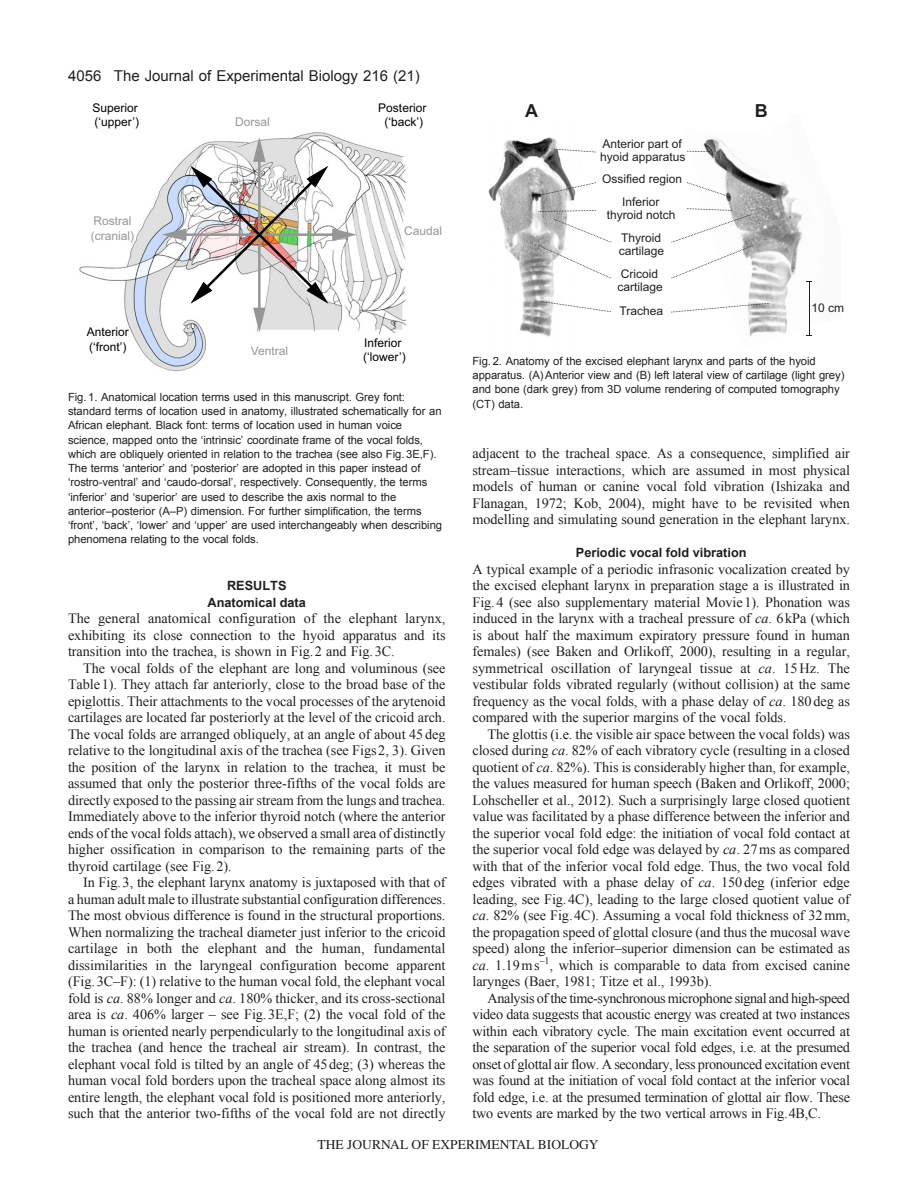
<style>
.page{position:relative;width:918px;height:1188px;background:#fff}
.page>*{position:absolute;margin:0;border:0;box-sizing:border-box;transform-origin:0 0}
.t1{font:700 18px "Arial";color:#231f20}
.t2{font:15px "Arial";color:#231f20}
.t3{font:14.25px/16.5px "Times New Roman";letter-spacing:-.005em;color:#231f20;text-align:justify}
.t4{font:13.5px "Times";color:#231f20}
.t5{font:700 12.75px/16.5px "Arial";color:#231f20;text-align:center}
.t6{font:12px/12.9px "Arial";color:#231f20}
.t7{font:12px/14.4px "Arial";color:#000}
.t8{font:12px/14.4px "Arial";color:#969696}
.t9{font:11.25px/14.2px "Arial";letter-spacing:-.005em;color:#231f20}
.s1{font-style:italic}
</style>
<div class="page">
<img style="left:79px;top:132px;width:327px;height:240px">
<img style="left:687px;top:138px;width:115px;height:199px">
<img style="left:488px;top:137px;width:87px;height:200px">
<svg style="left:552px;top:149px;width:44px;height:4px"></svg>
<svg style="left:538px;top:219px;width:73px;height:60px"></svg>
<svg style="left:540px;top:301px;width:71px;height:11px"></svg>
<svg style="left:687px;top:151px;width:23px;height:1px"></svg>
<svg style="left:671px;top:303px;width:98px;height:10px"></svg>
<svg style="left:538px;top:210px;width:58px;height:2px"></svg>
<svg style="left:671px;top:208px;width:82px;height:71px"></svg>
<svg style="left:538px;top:182px;width:58px;height:14px"></svg>
<svg style="left:687px;top:182px;width:40px;height:14px"></svg>
<hr style="left:809px;top:282px;width:1px;height:53px;background:#231f20">
<svg style="left:162px;top:137px;width:195px;height:195px"></svg>
<p class="t2" style="left:68px;top:67px;width:35px">4056</p>
<p class="t2" style="left:114px;top:67px;width:307px">The Journal of Experimental Biology 216 (21)</p>
<p class="t7" style="left:93px;top:102px;width:48px">Superior (‘upper’)</p>
<p class="t8" style="left:235px;top:116px;width:36px">Dorsal</p>
<p class="t7" style="left:378px;top:102px;width:50px;text-align:center">Posterior (‘back’)</p>
<p class="t8" style="left:91px;top:215px;width:45px">Rostral (cranial)</p>
<p class="t8" style="left:404px;top:225px;width:40px">Caudal</p>
<p class="t7" style="left:87px;top:326px;width:44px">Anterior (‘front’)</p>
<p class="t7" style="left:363px;top:336px;width:44px">Inferior (‘lower’)</p>
<p class="t8" style="left:251px;top:345px;width:39px">Ventral</p>
<p class="t9" style="left:68px;top:390px;width:376px">Fig. 1. Anatomical location terms used in this manuscript. Grey font: standard terms of location used in anatomy, illustrated schematically for an African elephant. Black font: terms of location used in human voice science, mapped onto the ‘intrinsic’ coordinate frame of the vocal folds, which are obliquely oriented in relation to the trachea (see also Fig. 3E,F).<br>The terms ‘anterior’ and ‘posterior’ are adopted in this paper instead of ‘rostro-ventral’ and ‘caudo-dorsal’, respectively. Consequently, the terms ‘inferior’ and ‘superior’ are used to describe the axis normal to the anterior–posterior (A–P) dimension. For further simplification, the terms ‘front’, ‘back’, ‘lower’ and ‘upper’ are used interchangeably when describing phenomena relating to the vocal folds.</p>
<p class="t5" style="left:208px;top:578px;width:100px">RESULTS<br>Anatomical data</p>
<p class="t3" style="left:68px;top:610px;width:379px">The general anatomical configuration of the elephant larynx, exhibiting its close connection to the hyoid apparatus and its transition into the trachea, is shown in Fig.2 and Fig.3C.</p>
<p class="t3" style="left:68px;top:660px;width:379px;text-indent:15px">The vocal folds of the elephant are long and voluminous (see Table1). They attach far anteriorly, close to the broad base of the epiglottis. Their attachments to the vocal processes of the arytenoid cartilages are located far posteriorly at the level of the cricoid arch.<br>The vocal folds are arranged obliquely, at an angle of about 45deg relative to the longitudinal axis of the trachea (see Figs2, 3). Given the position of the larynx in relation to the trachea, it must be assumed that only the posterior three-fifths of the vocal folds are directly exposed to the passing air stream from the lungs and trachea.<br>Immediately above to the inferior thyroid notch (where the anterior ends of the vocal folds attach), we observed a small area of distinctly higher ossification in comparison to the remaining parts of the thyroid cartilage (see Fig.2).</p>
<p class="t3" style="left:68px;top:874px;width:379px;text-indent:15px">In Fig.3, the elephant larynx anatomy is juxtaposed with that of a human adult male to illustrate substantial configuration differences.<br>The most obvious difference is found in the structural proportions.<br>When normalizing the tracheal diameter just inferior to the cricoid cartilage in both the elephant and the human, fundamental dissimilarities in the laryngeal configuration become apparent (Fig.3C–F): (1) relative to the human vocal fold, the elephant vocal fold is <span class="s1">ca</span>. 88% longer and <span class="s1">ca</span>. 180% thicker, and its cross-sectional area is <span class="s1">ca</span>. 406% larger – see Fig.3E,F; (2) the vocal fold of the human is oriented nearly perpendicularly to the longitudinal axis of the trachea (and hence the tracheal air stream). In contrast, the elephant vocal fold is tilted by an angle of 45deg; (3) whereas the human vocal fold borders upon the tracheal space along almost its entire length, the elephant vocal fold is positioned more anteriorly, such that the anterior two-fifths of the vocal fold are not directly</p>
<p class="t1" style="left:525px;top:100px;width:14px">A</p>
<p class="t1" style="left:755px;top:100px;width:14px">B</p>
<p class="t6" style="left:600px;top:139px;width:87px">Anterior part of hyoid apparatus</p>
<p class="t6" style="left:602px;top:174px;width:82px">Ossified region</p>
<p class="t6" style="left:607px;top:197px;width:70px;text-align:center">Inferior thyroid notch</p>
<p class="t6" style="left:619px;top:233px;width:47px">Thyroid cartilage</p>
<p class="t6" style="left:617px;top:269px;width:47px">Cricoid cartilage</p>
<p class="t6" style="left:620px;top:305px;width:45px">Trachea</p>
<p class="t6" style="left:811px;top:303px;width:34px">10 cm</p>
<p class="t9" style="left:472px;top:354px;width:373px">Fig. 2. Anatomy of the excised elephant larynx and parts of the hyoid apparatus. (A) Anterior view and (B) left lateral view of cartilage (light grey) and bone (dark grey) from 3D volume rendering of computed tomography (CT) data.</p>
<p class="t3" style="left:472px;top:445px;width:379px">adjacent to the tracheal space. As a consequence, simplified air stream–tissue interactions, which are assumed in most physical models of human or canine vocal fold vibration (Ishizaka and Flanagan, 1972; Kob, 2004), might have to be revisited when modelling and simulating sound generation in the elephant larynx.</p>
<p class="t5" style="left:576px;top:545px;width:172px">Periodic vocal fold vibration</p>
<p class="t3" style="left:472px;top:561px;width:379px">A typical example of a periodic infrasonic vocalization created by the excised elephant larynx in preparation stage a is illustrated in Fig.4 (see also supplementary material Movie1). Phonation was induced in the larynx with a tracheal pressure of <span class="s1">ca</span>. 6kPa (which is about half the maximum expiratory pressure found in human females) (see Baken and Orlikoff, 2000), resulting in a regular, symmetrical oscillation of laryngeal tissue at <span class="s1">ca</span>. 15Hz. The vestibular folds vibrated regularly (without collision) at the same frequency as the vocal folds, with a phase delay of <span class="s1">ca</span>. 180deg as compared with the superior margins of the vocal folds.</p>
<p class="t3" style="left:472px;top:726px;width:379px;text-indent:15px">The glottis (i.e. the visible air space between the vocal folds) was closed during <span class="s1">ca</span>. 82% of each vibratory cycle (resulting in a closed quotient of <span class="s1">ca</span>. 82%). This is considerably higher than, for example, the values measured for human speech (Baken and Orlikoff, 2000; Lohscheller et al., 2012). Such a surprisingly large closed quotient value was facilitated by a phase difference between the inferior and the superior vocal fold edge: the initiation of vocal fold contact at the superior vocal fold edge was delayed by <span class="s1">ca</span>. 27ms as compared with that of the inferior vocal fold edge. Thus, the two vocal fold edges vibrated with a phase delay of <span class="s1">ca</span>. 150deg (inferior edge leading, see Fig.4C), leading to the large closed quotient value of <span class="s1">ca</span>. 82% (see Fig.4C). Assuming a vocal fold thickness of 32mm, the propagation speed of glottal closure (and thus the mucosal wave speed) along the inferior–superior dimension can be estimated as <span class="s1">ca</span>. 1.19ms<sup>–1</sup>, which is comparable to data from excised canine larynges (Baer, 1981; Titze et al., 1993b).</p>
<p class="t3" style="left:473px;top:990px;width:379px;text-indent:15px">Analysis of the time-synchronous microphone signal and high-speed video data suggests that acoustic energy was created at two instances within each vibratory cycle. The main excitation event occurred at the separation of the superior vocal fold edges, i.e. at the presumed onset of glottal air flow. A secondary, less pronounced excitation event was found at the initiation of vocal fold contact at the inferior vocal fold edge, i.e. at the presumed termination of glottal air flow. These two events are marked by the two vertical arrows in Fig.4B,C.</p>
<p class="t4" style="left:318px;top:1137px;width:282px">THE JOURNAL OF EXPERIMENTAL BIOLOGY</p>
</div>
